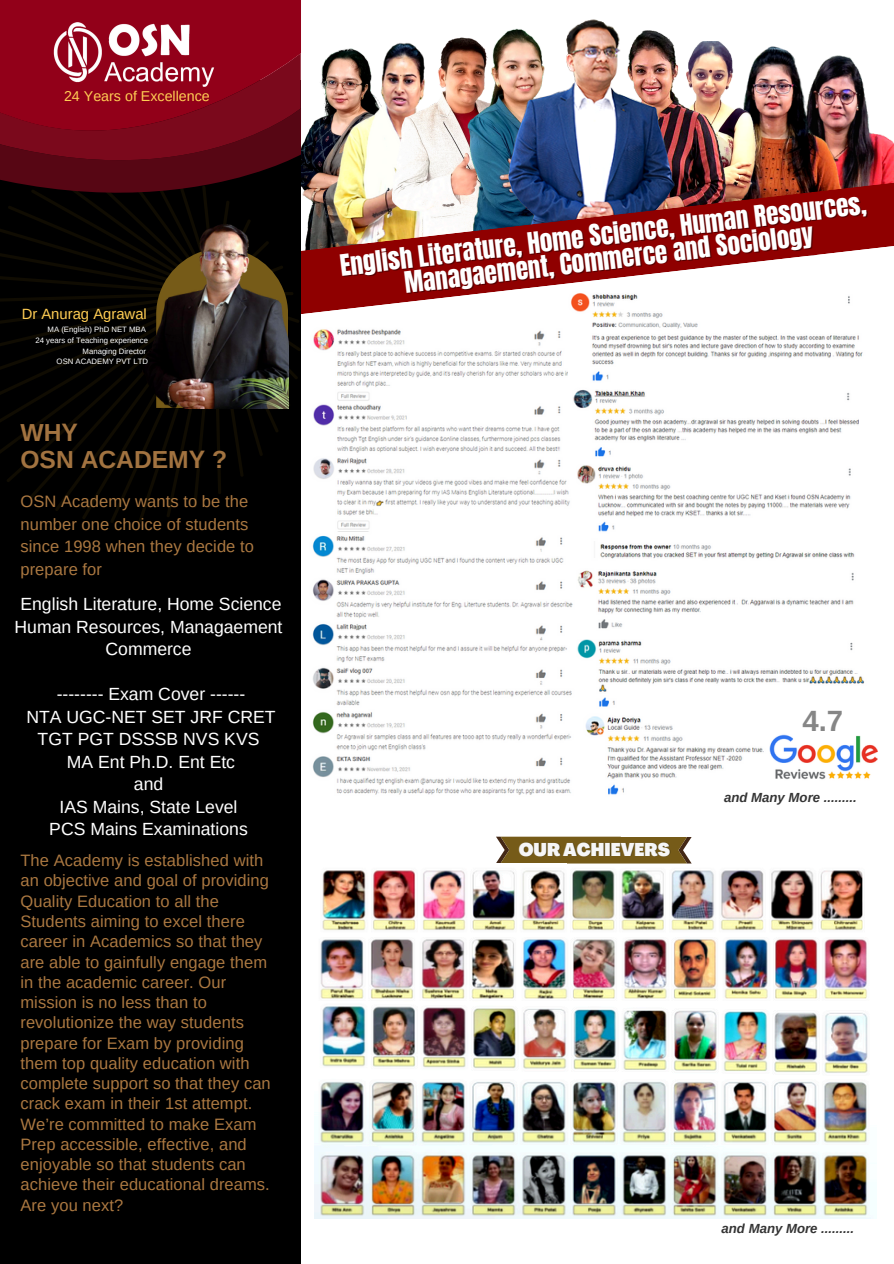
<style>
.page{position:relative;width:894px;height:1264px;background:#fff}
.page>*{position:absolute;margin:0;border:0;box-sizing:border-box;transform-origin:0 0}
.t1{font:700 29.25px "Arimo";color:#868686}
.t2{font:25.2px "Anton";color:#fff}
.t3{font:700 24.6px/27px "Arimo";color:#a27340}
.t4{font:900 condensed 18.15px "Agrandir";color:#f6f6f6}
.t5{font:17.55px/22.5px "Arimo";color:#fff;text-align:center}
.t6{font:16.5px/20.2px "Arimo";letter-spacing:.005em;color:#ab7841}
.t7{font:14.85px "Arimo";color:#ffcd54}
.t8{font:14.25px "Arimo";color:#ffcd54}
.t9{font:italic 700 13.2px "Arimo";color:#343434}
.t10{font:7.8px "Arimo";color:#fff}
</style>
<div class="page">
<img style="left:301px;top:118px;width:19px;height:61px">
<img style="left:320px;top:47px;width:72px;height:132px">
<img style="left:392px;top:37px;width:73px;height:142px">
<img style="left:849px;top:57px;width:44px;height:122px">
<img style="left:765px;top:46px;width:84px;height:133px">
<img style="left:727px;top:48px;width:38px;height:131px">
<img style="left:465px;top:32px;width:42px;height:147px">
<img style="left:675px;top:41px;width:52px;height:138px">
<img style="left:507px;top:19px;width:168px;height:160px">
<img style="left:301px;top:179px;width:592px;height:135px">
<div style="left:0;top:81px;width:301px;height:1182px;background:#000"></div>
<svg style="left:0;top:247px;width:300px;height:276px"></svg>
<svg style="left:0;top:208px;width:140px;height:39px"></svg>
<svg style="left:0;top:170px;width:263px;height:38px"></svg>
<svg style="left:0;top:0;width:301px;height:170px;background:#7c0418"></svg>
<img style="left:140px;top:206px;width:148px;height:202px">
<img style="left:312px;top:329px;width:261px;height:466px">
<img style="left:568px;top:290px;width:297px;height:96px">
<img style="left:572px;top:386px;width:286px;height:73px">
<img style="left:577px;top:465px;width:278px;height:94px">
<img style="left:585px;top:716px;width:179px;height:79px">
<img style="left:578px;top:570px;width:276px;height:59px">
<img style="left:577px;top:640px;width:288px;height:67px">
<img style="left:769px;top:734px;width:107px;height:46px">
<img style="left:315px;top:863px;width:553px;height:354px">
<svg style="left:496px;top:836px;width:195px;height:27px;background:#7d6428"></svg>
<img style="left:42px;top:0;width:184px;height:104px">
<p class="t8" style="left:64px;top:88px;width:147px">24 Years of Excellence</p>
<p class="t7" style="left:22px;top:306px;width:127px">Dr Anurag Agrawal</p>
<p class="t10" style="left:48px;top:325px;width:100px">MA (English) PhD NET MBA</p>
<p class="t10" style="left:35px;top:336px;width:114px">24 years of Teaching experience</p>
<p class="t10" style="left:82px;top:347px;width:65px">Managing Director</p>
<p class="t10" style="left:57px;top:357px;width:93px">OSN ACADEMY PVT LTD</p>
<h5 class="t3" style="left:20px;top:419px;width:208px">WHY<br>OSN ACADEMY ?</h5>
<h5 class="t6" style="left:20px;top:490px;width:235px;line-height:22.5px">OSN Academy wants to be the number one choice of students since 1998 when they decide to prepare for</h5>
<h3 class="t5" style="left:15px;top:592px;width:269px">English Literature, Home Science<br>Human Resources, Managaement<br>Commerce</h3>
<p class="t5" style="left:26px;top:682px;width:251px">-------- Exam Cover ------<br>NTA UGC-NET SET JRF CRET<br>TGT PGT DSSSB NVS KVS<br>MA Ent Ph.D. Ent Etc<br>and<br>IAS Mains, State Level<br>PCS Mains Examinations</p>
<h5 class="t6" style="left:20px;top:850px;width:252px">The Academy is established with an objective and goal of providing<br>Quality Education to all the<br>Students aiming to excel there career in Academics so that they are able to gainfully engage them in the academic career. Our mission is no less than to revolutionize the way students prepare for Exam by providing them top quality education with complete support so that they can crack exam in their 1st attempt.<br>We’re committed to make Exam<br>Prep accessible, effective, and enjoyable so that students can achieve their educational dreams.<br>Are you next?</h5>
<h1 class="t2" style="left:338px;top:248px;width:531px;rotate:-7deg">English Literature, Home Science, Human Resources,</h1>
<p class="t2" style="left:402px;top:265px;width:413px;rotate:-7deg">Managaement, Commerce and Sociology</p>
<p class="t1" style="left:802px;top:705px;width:42px">4.7</p>
<h4 class="t4" style="left:518px;top:842px;width:153px">OURACHIEVERS</h4>
<p class="t9" style="left:724px;top:790px;width:134px">and Many More .........</p>
<p class="t9" style="left:721px;top:1221px;width:134px">and Many More .........</p>
</div>
